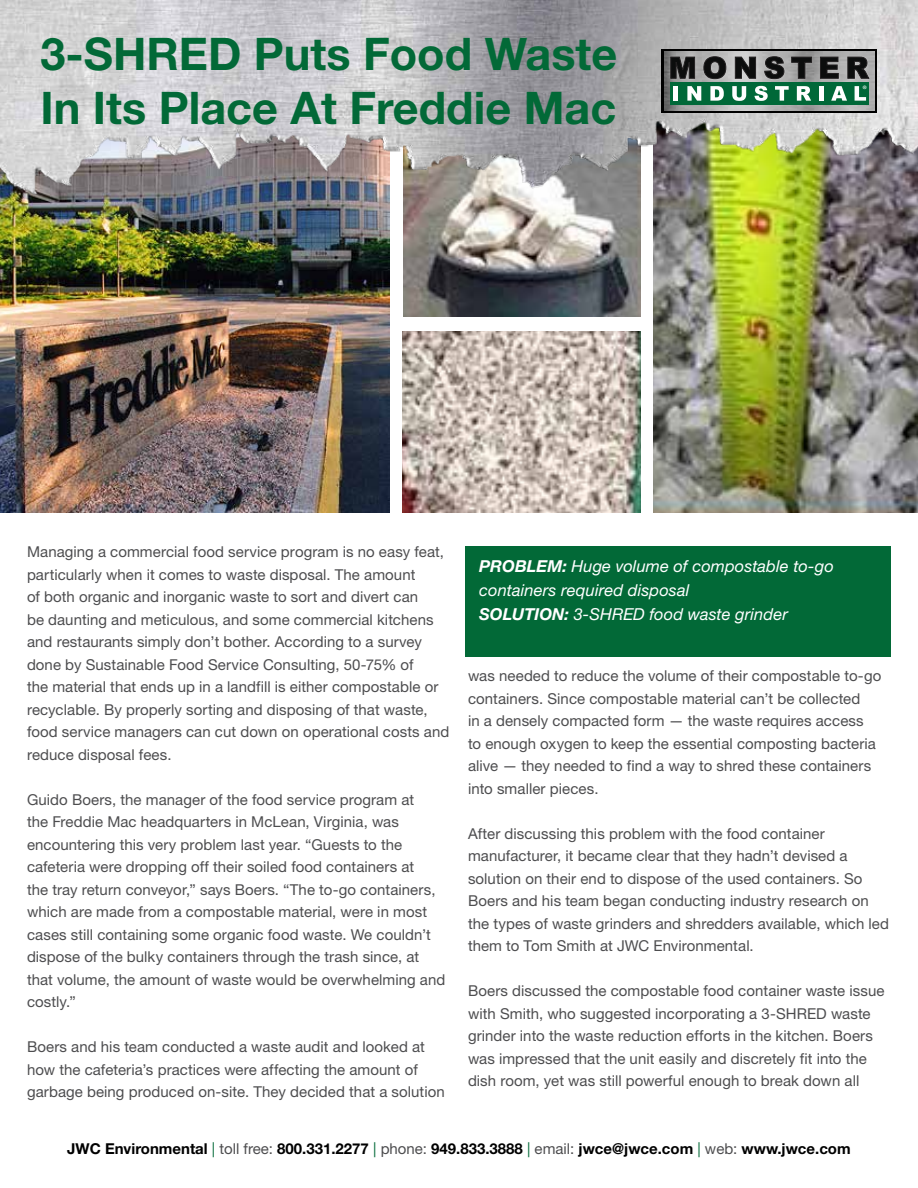
<style>
.page{position:relative;width:918px;height:1188px;background:#fff}
.page>*{position:absolute;margin:0;border:0;box-sizing:border-box;transform-origin:0 0}
.t1{font:700 45px/54px "Helvetica Neue LT Std";color:#026937}
.t2{font:italic 16.5px/24px "Helvetica Neue LT Std";letter-spacing:.005em;color:#fff}
.t3{font:15px/22.5px "Helvetica Neue LT Std";letter-spacing:.005em;color:#4d4d4f}
.t4{font:700 15px "Helvetica Neue LT Std";color:#000}
.t5{font:10.8px "Myriad Pro";color:#fff}
.s1{font-weight:700}
.s2{font-weight:400;color:#026937}
.s3{font-weight:400;color:#4d4d4f}
</style>
<div class="page">
<img style="left:0;top:207px;width:390px;height:306px">
<img style="left:403px;top:207px;width:237px;height:109px">
<img style="left:403px;top:332px;width:237px;height:181px">
<img style="left:654px;top:207px;width:264px;height:306px">
<img style="left:0;top:0;width:918px;height:207px">
<svg style="left:662px;top:49px;width:216px;height:64px;background:#373737"></svg>
<img style="left:664px;top:52px;width:211px;height:58px">
<div style="left:671px;top:82px;width:198px;height:23px;background:#006838"></div>
<img style="left:667px;top:53px;width:206px;height:29px">
<svg style="left:670px;top:57px;width:25px;height:22px"></svg>
<svg style="left:704px;top:56px;width:22px;height:23px"></svg>
<svg style="left:735px;top:57px;width:21px;height:22px"></svg>
<svg style="left:764px;top:56px;width:20px;height:23px"></svg>
<svg style="left:791px;top:57px;width:21px;height:22px"></svg>
<svg style="left:820px;top:57px;width:19px;height:22px"></svg>
<svg style="left:848px;top:57px;width:21px;height:22px"></svg>
<hr style="left:674px;top:86px;width:4px;height:15px;background:#fff">
<svg style="left:687px;top:86px;width:14px;height:15px"></svg>
<svg style="left:710px;top:86px;width:14px;height:15px"></svg>
<svg style="left:732px;top:86px;width:14px;height:15px"></svg>
<svg style="left:754px;top:86px;width:14px;height:15px"></svg>
<svg style="left:775px;top:86px;width:14px;height:15px"></svg>
<svg style="left:797px;top:86px;width:14px;height:15px"></svg>
<hr style="left:819px;top:86px;width:4px;height:15px;background:#fff">
<svg style="left:831px;top:86px;width:16px;height:15px"></svg>
<svg style="left:855px;top:86px;width:11px;height:15px"></svg>
<div style="left:466px;top:546px;width:425px;height:111px;background:#026937"></div>
<h1 class="t1" style="left:40px;top:26px;width:578px">3-SHRED Puts Food Waste<br>In Its Place At Freddie Mac</h1>
<p class="t5" style="left:862px;top:83px;width:6px">®</p>
<p class="t3" style="left:27px;top:540px;width:424px">Managing a commercial food service program is no easy feat, particularly when it comes to waste disposal. The amount<br>of both organic and inorganic waste to sort and divert can<br>be daunting and meticulous, and some commercial kitchens and restaurants simply don’t bother. According to a survey done by Sustainable Food Service Consulting, 50-75% of<br>the material that ends up in a landfill is either compostable or recyclable. By properly sorting and disposing of that waste, food service managers can cut down on operational costs and reduce disposal fees.</p>
<p class="t3" style="left:27px;top:788px;width:420px">Guido Boers, the manager of the food service program at<br>the Freddie Mac headquarters in McLean, Virginia, was encountering this very problem last year. “Guests to the cafeteria were dropping off their soiled food containers at<br>the tray return conveyor,” says Boers. “The to-go containers, which are made from a compostable material, were in most cases still containing some organic food waste. We couldn’t dispose of the bulky containers through the trash since, at that volume, the amount of waste would be overwhelming and costly.”</p>
<p class="t3" style="left:27px;top:1035px;width:419px">Boers and his team conducted a waste audit and looked at how the cafeteria’s practices were affecting the amount of garbage being produced on-site. They decided that a solution</p>
<p class="t2" style="left:479px;top:554px;width:356px"><span class="s1">PROBLEM:</span> Huge volume of compostable to-go containers required disposal<br><span class="s1">SOLUTION:</span> 3-SHRED food waste grinder</p>
<p class="t3" style="left:468px;top:665px;width:415px">was needed to reduce the volume of their compostable to-go containers. Since compostable material can’t be collected<br>in a densely compacted form — the waste requires access<br>to enough oxygen to keep the essential composting bacteria alive — they needed to find a way to shred these containers into smaller pieces.</p>
<p class="t3" style="left:468px;top:822px;width:423px">After discussing this problem with the food container manufacturer, it became clear that they hadn’t devised a solution on their end to dispose of the used containers. So Boers and his team began conducting industry research on the types of waste grinders and shredders available, which led them to Tom Smith at JWC Environmental.</p>
<p class="t3" style="left:468px;top:980px;width:418px">Boers discussed the compostable food container waste issue with Smith, who suggested incorporating a 3-SHRED waste grinder into the waste reduction efforts in the kitchen. Boers was impressed that the unit easily and discretely fit into the dish room, yet was still powerful enough to break down all</p>
<p class="t4" style="left:67px;top:1139px;width:785px">JWC Environmental <span class="s2">|</span> <span class="s3">toll free:</span> 800.331.2277 <span class="s2">|</span> <span class="s3">phone:</span> 949.833.3888 <span class="s2">|</span> <span class="s3">email:</span> jwce@jwce.com <span class="s2">|</span> <span class="s3">web:</span> www.jwce.com</p>
</div>
